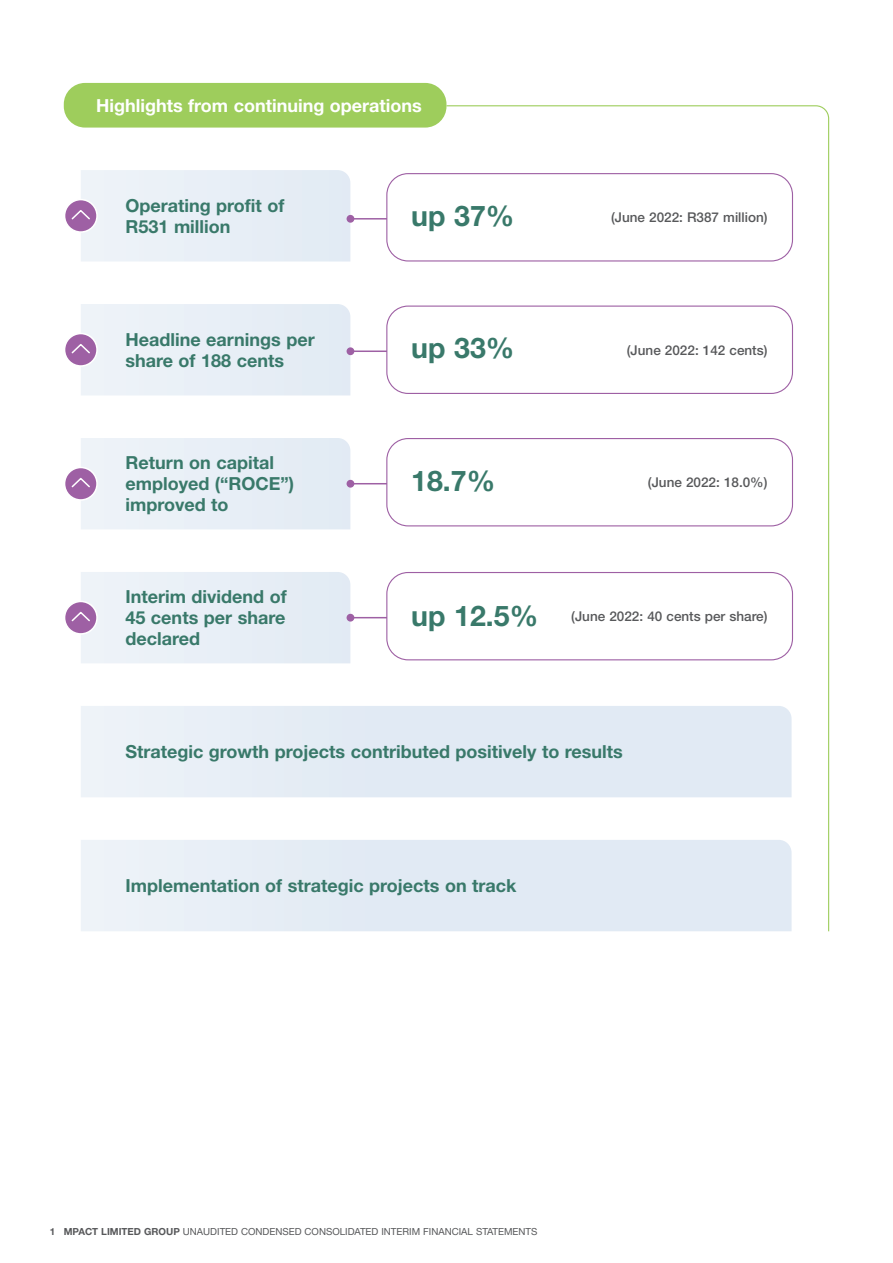
<style>
.page{position:relative;width:893px;height:1263px;background:#fff}
.page>*{position:absolute;margin:0;border:0;box-sizing:border-box;transform-origin:0 0}
.t1{font:700 28.5px "Helvetica Neue LT Pro";color:#39796a}
.t2{font:700 18px/21px "Helvetica Neue LT Pro";color:#39796a}
.t3{font:700 18px "Helvetica Neue LT Pro";color:#fff}
.t4{font:500 13.5px "Helvetica Neue LT Pro";color:#57585a}
.t5{font:9.75px "Helvetica Neue LT Pro";color:#57585a}
.s1{font-weight:700;font-size:28.5px;color:#39796a}
.s2{font-weight:700}
</style>
<div class="page">
<svg style="left:445px;top:105px;width:385px;height:827px"></svg>
<div style="left:64px;top:83px;width:382px;height:45px;background:#9ecd5c;border-radius:21px"></div>
<svg style="left:81px;top:840px;width:711px;height:91px;background:#e3ebf4"></svg>
<svg style="left:65px;top:200px;width:32px;height:32px"></svg>
<div style="left:64px;top:199px;width:34px;height:34px;border:2px solid #fff;border-radius:50%"></div>
<div style="left:70px;top:170px;width:280px;height:91px;background:#e8eff7"></div>
<div style="left:387px;top:174px;width:405px;height:87px;background:#fff;border-radius:21px"></div>
<div style="left:386px;top:173px;width:407px;height:88px;border:1px solid #9e60a4;border-radius:21px"></div>
<hr style="left:350px;top:218px;width:37px;height:2px;background:#9e60a4">
<div style="left:347px;top:215px;width:7px;height:8px;background:#9e60a4;border-radius:50%"></div>
<svg style="left:81px;top:706px;width:711px;height:91px;background:#e3ebf4"></svg>
<svg style="left:65px;top:333px;width:32px;height:33px"></svg>
<div style="left:64px;top:333px;width:34px;height:34px;border:2px solid #fff;border-radius:50%"></div>
<div style="left:70px;top:304px;width:280px;height:91px;background:#e8eff7"></div>
<div style="left:387px;top:306px;width:405px;height:87px;background:#fff;border-radius:21px"></div>
<div style="left:386px;top:306px;width:407px;height:88px;border:1px solid #9e60a4;border-radius:21px"></div>
<hr style="left:350px;top:350px;width:37px;height:2px;background:#9e60a4">
<div style="left:347px;top:347px;width:7px;height:8px;background:#9e60a4;border-radius:50%"></div>
<svg style="left:65px;top:467px;width:32px;height:33px"></svg>
<div style="left:64px;top:467px;width:34px;height:34px;border:2px solid #fff;border-radius:50%"></div>
<div style="left:70px;top:438px;width:280px;height:91px;background:#e8eff7"></div>
<div style="left:387px;top:439px;width:405px;height:87px;background:#fff;border-radius:21px"></div>
<div style="left:386px;top:438px;width:407px;height:88px;border:1px solid #9e60a4;border-radius:21px"></div>
<hr style="left:350px;top:483px;width:37px;height:1px;background:#9e60a4">
<div style="left:347px;top:480px;width:7px;height:8px;background:#9e60a4;border-radius:50%"></div>
<svg style="left:65px;top:601px;width:32px;height:33px"></svg>
<div style="left:64px;top:601px;width:34px;height:34px;border:2px solid #fff;border-radius:50%"></div>
<div style="left:70px;top:572px;width:280px;height:91px;background:#e8eff7"></div>
<div style="left:387px;top:572px;width:405px;height:88px;background:#fff;border-radius:21px"></div>
<div style="left:386px;top:572px;width:407px;height:88px;border:1px solid #9e60a4;border-radius:21px"></div>
<hr style="left:350px;top:617px;width:37px;height:1px;background:#9e60a4">
<div style="left:347px;top:614px;width:7px;height:8px;background:#9e60a4;border-radius:50%"></div>
<p class="t3" style="left:96px;top:94px;width:327px">Highlights from continuing operations</p>
<p class="t2" style="left:125px;top:194px;width:160px">Operating profit of<br>R531 million</p>
<h1 class="t1" style="left:411px;top:198px;width:105px">up 37%</h1>
<p class="t4" style="left:611px;top:209px;width:158px">(June 2022: R387 million)</p>
<p class="t2" style="left:125px;top:328px;width:191px">Headline earnings per share of 188 cents</p>
<h1 class="t1" style="left:411px;top:331px;width:105px">up 33%</h1>
<p class="t4" style="left:627px;top:342px;width:142px">(June 2022: 142 cents)</p>
<p class="t2" style="left:125px;top:452px;width:170px">Return on capital employed (“ROCE”) improved to</p>
<p class="t2" style="left:125px;top:586px;width:163px;text-align:justify">Interim dividend of 45 cents per share declared</p>
<h1 class="t1" style="left:411px;top:463px;width:85px">18.7%</h1>
<p class="t4" style="left:648px;top:474px;width:121px">(June 2022: 18.0%)</p>
<p class="t4" style="left:411px;top:608px;width:358px"><span class="s1">up 12.5%</span> (June 2022: 40 cents per share)</p>
<p class="t2" style="left:125px;top:741px;width:499px">Strategic growth projects contributed positively to results</p>
<p class="t2" style="left:125px;top:875px;width:393px">Implementation of strategic projects on track</p>
<p class="t5" style="left:50px;top:1225px;width:489px"><span class="s2">1 MPACT LIMITED GROUP</span> UNAUDITED CONDENSED CONSOLIDATED INTERIM FINANCIAL STATEMENTS</p>
</div>
